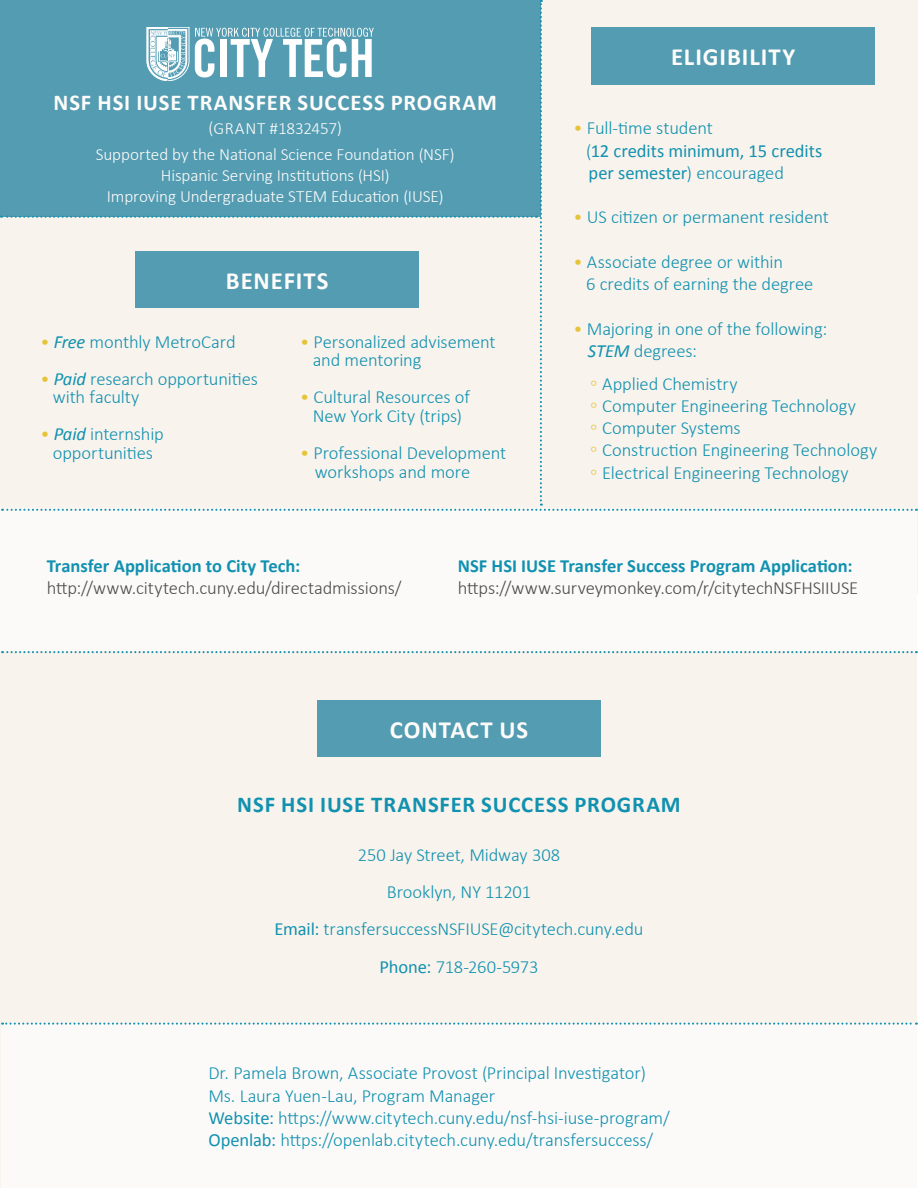
<style>
.page{position:relative;width:918px;height:1188px;background:#fff}
.page>*{position:absolute;margin:0;border:0;box-sizing:border-box;transform-origin:0 0}
.t1{font:700 24.75px "Calibri";letter-spacing:.035em;color:#fefcfa}
.t2{font:700 22.65px "Calibri";letter-spacing:.04em;color:#fefcfa}
.t3{font:700 22.65px "Calibri";letter-spacing:.04em;color:#1191b0}
.t4{font:300 18.6px "Calibri";letter-spacing:-.01em;color:#1191b0}
.t5{font:700 18.6px "Calibri";color:#1191b0}
.t6{font:18.6px "Calibri";letter-spacing:-.005em;color:#1191b0}
.t7{font:300 18.6px "Calibri";letter-spacing:-.01em;color:#494a4b}
.t8{font:300 18.6px "Calibri";letter-spacing:-.005em;color:#4b4c4d}
.t9{font:300 18.6px "Calibri";letter-spacing:-.03em;color:#1191b0}
.t10{font:300 17.25px "Calibri";letter-spacing:-.005em;color:#fefcfa}
.s1{color:#e6c438}
.s2{font-weight:400;font-style:italic}
.s3{font-weight:300}
.s4{font-weight:400;font-size:20.7px;color:#e6c438}
.s5{font-weight:400}
</style>
<div class="page">
<div style="left:0;top:594px;width:917px;height:594px;background:#f8f3ec"></div>
<div style="left:0;top:509px;width:917px;height:142px;background:#fcfaf8"></div>
<svg style="left:2px;top:651px;width:915px;height:2px"></svg>
<div style="left:1px;top:1024px;width:916px;height:164px;background:#fcfaf8"></div>
<svg style="left:2px;top:1023px;width:915px;height:2px"></svg>
<div style="left:317px;top:700px;width:284px;height:57px;background:#539cb2"></div>
<svg style="left:1px;top:0;width:916px;height:511px;background:#c4d7da"></svg>
<hr style="left:148px;top:27px;width:20px;height:2px;background:#fff">
<p class="t2" style="left:53px;top:89px;width:445px">NSF HSI IUSE TRANSFER SUCCESS PROGRAM</p>
<p class="t10" style="left:209px;top:118px;width:135px">(GRANT #1832457)</p>
<p class="t10" style="left:96px;top:144px;width:360px">Supported by the National Science Foundation (NSF)</p>
<p class="t10" style="left:161px;top:165px;width:230px">Hispanic Serving Institutions (HSI)</p>
<p class="t10" style="left:107px;top:185px;width:338px">Improving Undergraduate STEM Education (IUSE)</p>
<p class="t1" style="left:226px;top:265px;width:104px">BENEFITS</p>
<p class="t4" style="left:40px;top:330px;width:197px"><span class="s1">•</span> <span class="s2">Free</span> monthly MetroCard</p>
<p class="t4" style="left:40px;top:367px;width:219px"><span class="s1">•</span> <span class="s2">Paid</span> research opportunities</p>
<p class="t4" style="left:53px;top:386px;width:88px">with faculty</p>
<p class="t4" style="left:40px;top:423px;width:125px"><span class="s1">•</span> <span class="s2">Paid</span> internship</p>
<p class="t4" style="left:53px;top:441px;width:102px">opportunities</p>
<p class="t4" style="left:300px;top:330px;width:197px"><span class="s1">•</span> Personalized advisement</p>
<p class="t4" style="left:313px;top:349px;width:110px">and mentoring</p>
<p class="t4" style="left:300px;top:386px;width:171px"><span class="s1">•</span> Cultural Resources of</p>
<p class="t4" style="left:313px;top:404px;width:151px">New York City (trips)</p>
<p class="t4" style="left:300px;top:441px;width:208px"><span class="s1">•</span> Professional Development</p>
<p class="t4" style="left:315px;top:460px;width:157px">workshops and more</p>
<p class="t1" style="left:671px;top:41px;width:126px">ELIGIBILITY</p>
<p class="t4" style="left:573px;top:117px;width:141px"><span class="s1">•</span> Full-time student</p>
<p class="t6" style="left:586px;top:139px;width:238px"><span class="s3">(</span>12 credits minimum, 15 credits</p>
<p class="t6" style="left:589px;top:161px;width:197px">per semester<span class="s3">) encouraged</span></p>
<p class="t4" style="left:573px;top:206px;width:257px"><span class="s1">•</span> US citizen or permanent resident</p>
<p class="t4" style="left:573px;top:250px;width:211px"><span class="s1">•</span> Associate degree or within</p>
<p class="t4" style="left:586px;top:272px;width:229px">6 credits of earning the degree</p>
<p class="t4" style="left:573px;top:317px;width:255px"><span class="s1">•</span> Majoring in one of the following:</p>
<p class="t4" style="left:588px;top:339px;width:111px"><span class="s2">STEM</span> degrees:</p>
<p class="t4" style="left:590px;top:372px;width:149px"><span class="s4">◦</span> Applied Chemistry</p>
<p class="t4" style="left:590px;top:394px;width:267px"><span class="s4">◦</span> Computer Engineering Technology</p>
<p class="t4" style="left:590px;top:416px;width:152px"><span class="s4">◦</span> Computer Systems</p>
<p class="t4" style="left:590px;top:439px;width:289px"><span class="s4">◦</span> Construction Engineering Technology</p>
<p class="t4" style="left:590px;top:461px;width:260px"><span class="s4">◦</span> Electrical Engineering Technology</p>
<p class="t5" style="left:47px;top:554px;width:255px">Transfer Application to City Tech:</p>
<p class="t8" style="left:47px;top:577px;width:356px">http://www.citytech.cuny.edu/directadmissions/</p>
<p class="t5" style="left:458px;top:554px;width:396px">NSF HSI IUSE Transfer Success Program Application:</p>
<p class="t7" style="left:458px;top:577px;width:402px">https://www.surveymonkey.com/r/citytechNSFHSIIUSE</p>
<p class="t1" style="left:390px;top:714px;width:140px">CONTACT US</p>
<p class="t3" style="left:237px;top:790px;width:445px">NSF HSI IUSE TRANSFER SUCCESS PROGRAM</p>
<p class="t4" style="left:358px;top:843px;width:204px">250 Jay Street, Midway 308</p>
<p class="t4" style="left:387px;top:881px;width:146px">Brooklyn, NY 11201</p>
<p class="t4" style="left:275px;top:918px;width:370px"><span class="s5">Email:</span> transfersuccessNSFIUSE@citytech.cuny.edu</p>
<p class="t9" style="left:380px;top:955px;width:160px"><span class="s5">Phone:</span> 718-260-5973</p>
<p class="t4" style="left:208px;top:1062px;width:439px">Dr. Pamela Brown, Associate Provost (Principal Investigator)</p>
<p class="t4" style="left:208px;top:1084px;width:288px">Ms. Laura Yuen-Lau, Program Manager</p>
<p class="t4" style="left:208px;top:1106px;width:463px"><span class="s5">Website:</span> https://www.citytech.cuny.edu/nsf-hsi-iuse-program/</p>
<p class="t4" style="left:208px;top:1128px;width:446px"><span class="s5">Openlab:</span> https://openlab.citytech.cuny.edu/transfersuccess/</p>
</div>
